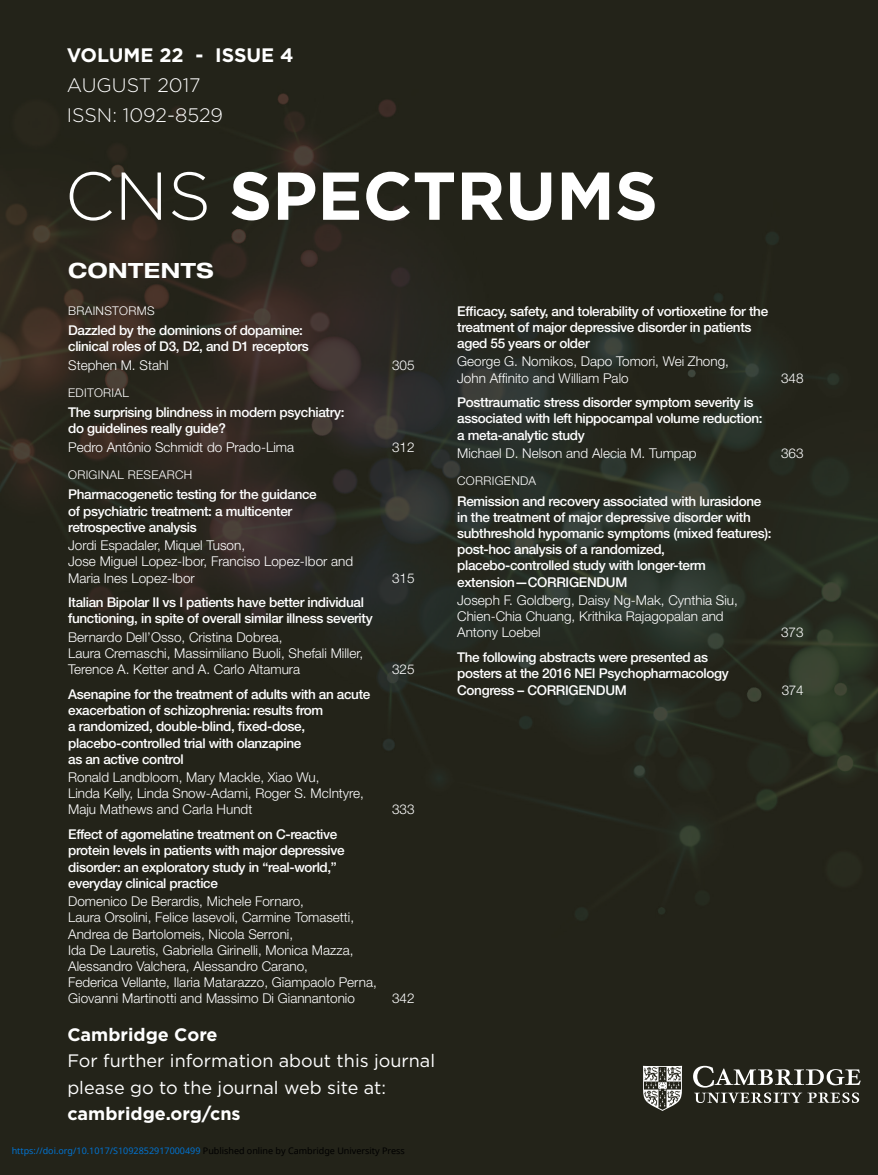
<style>
.page{position:relative;width:878px;height:1175px;background:#fff}
.page>*{position:absolute;margin:0;border:0;box-sizing:border-box;transform-origin:0 0}
.t1{font:700 67.5px "Gotham";color:#fff}
.t2{font:700 expanded 21px "Helvetica Neue";letter-spacing:.025em;color:#fff}
.t3{font:300 19.5px/30px "Gotham";color:#fff}
.t4{font:700 19.5px "Gotham";color:#fff}
.t5{font:18px/26.2px "Gotham";color:#fff}
.t6{font:700 18px "Gotham";color:#fff}
.t7{font:500 13.5px/16.2px "Helvetica Neue";letter-spacing:-.025em;color:#fff}
.t8{font:300 13.5px/16.2px "Helvetica Neue";color:#fff}
.t9{font:300 12px "Helvetica Neue";letter-spacing:.025em;color:#fff}
.t10{font:9px "Noto Sans";color:#0172cf}
.s1{font-weight:300}
.s2{color:#000}
</style>
<div class="page">
<img style="left:0;top:0;width:877px;height:1175px">
<svg style="left:693px;top:1065px;width:167px;height:38px;background:#585850"></svg>
<svg style="left:642px;top:1065px;width:40px;height:45px"></svg>
<h3 class="t4" style="left:67px;top:48px;width:228px">VOLUME 22 - ISSUE 4</h3>
<h3 class="t3" style="left:67px;top:72px;width:158px">AUGUST 2017<br>ISSN: 1092-8529</h3>
<h1 class="t1" style="left:65px;top:171px;width:594px"><span class="s1">CNS</span> SPECTRUMS</h1>
<h2 class="t2" style="left:68px;top:263px;width:147px">CONTENTS</h2>
<p class="t9" style="left:68px;top:306px;width:88px">BRAINSTORMS</p>
<p class="t7" style="left:68px;top:323px;width:242px">Dazzled by the dominions of dopamine: clinical roles of D3, D2, and D1 receptors</p>
<p class="t8" style="left:68px;top:358px;width:102px">Stephen M. Stahl</p>
<p class="t8" style="left:392px;top:358px;width:24px">305</p>
<p class="t9" style="left:68px;top:388px;width:62px">EDITORIAL</p>
<p class="t7" style="left:68px;top:405px;width:278px">The surprising blindness in modern psychiatry: do guidelines really guide?</p>
<p class="t8" style="left:68px;top:440px;width:227px">Pedro Antônio Schmidt do Prado-Lima</p>
<p class="t8" style="left:392px;top:440px;width:24px">312</p>
<p class="t9" style="left:68px;top:470px;width:125px">ORIGINAL RESEARCH</p>
<p class="t7" style="left:68px;top:487px;width:250px">Pharmacogenetic testing for the guidance of psychiatric treatment: a multicenter retrospective analysis</p>
<p class="t8" style="left:68px;top:538px;width:286px">Jordi Espadaler, Miquel Tuson,<br>Jose Miguel Lopez-Ibor, Franciso Lopez-Ibor and<br>Maria Ines Lopez-Ibor</p>
<p class="t8" style="left:392px;top:571px;width:24px">315</p>
<p class="t7" style="left:68px;top:595px;width:306px">Italian Bipolar II vs I patients have better individual functioning, in spite of overall similar illness severity</p>
<p class="t8" style="left:68px;top:630px;width:296px">Bernardo Dell’Osso, Cristina Dobrea,<br>Laura Cremaschi, Massimiliano Buoli, Shefali Miller,<br>Terence A. Ketter and A. Carlo Altamura</p>
<p class="t7" style="left:68px;top:687px;width:303px">Asenapine for the treatment of adults with an acute exacerbation of schizophrenia: results from<br>a randomized, double-blind, fixed-dose, placebo-controlled trial with olanzapine<br>as an active control</p>
<p class="t8" style="left:68px;top:770px;width:297px">Ronald Landbloom, Mary Mackle, Xiao Wu,<br>Linda Kelly, Linda Snow-Adami, Roger S. McIntyre,<br>Maju Mathews and Carla Hundt</p>
<p class="t7" style="left:68px;top:827px;width:278px">Effect of agomelatine treatment on C-reactive protein levels in patients with major depressive disorder: an exploratory study in “real-world,” everyday clinical practice</p>
<p class="t8" style="left:68px;top:894px;width:310px">Domenico De Berardis, Michele Fornaro,<br>Laura Orsolini, Felice Iasevoli, Carmine Tomasetti, Andrea de Bartolomeis, Nicola Serroni,<br>Ida De Lauretis, Gabriella Girinelli, Monica Mazza, Alessandro Valchera, Alessandro Carano,<br>Federica Vellante, Ilaria Matarazzo, Giampaolo Perna, Giovanni Martinotti and Massimo Di Giannantonio</p>
<p class="t8" style="left:392px;top:662px;width:24px">325</p>
<p class="t8" style="left:392px;top:802px;width:24px">333</p>
<p class="t8" style="left:392px;top:991px;width:24px">342</p>
<h3 class="t6" style="left:67px;top:1028px;width:152px">Cambridge Core</h3>
<h3 class="t5" style="left:67px;top:1048px;width:369px">For further information about this journal please go to the journal web site at:</h3>
<h3 class="t6" style="left:67px;top:1106px;width:175px">cambridge.org/cns</h3>
<p class="t10" style="left:12px;top:1143px;width:394px">https://doi.org/10.1017/S1092852917000499 <span class="s2">Published online by Cambridge University Press</span></p>
<p class="t7" style="left:457px;top:304px;width:312px">Efficacy, safety, and tolerability of vortioxetine for the treatment of major depressive disorder in patients aged 55 years or older</p>
<p class="t8" style="left:457px;top:355px;width:273px">George G. Nomikos, Dapo Tomori, Wei Zhong,<br>John Affinito and William Palo</p>
<p class="t8" style="left:780px;top:371px;width:24px">348</p>
<p class="t7" style="left:457px;top:395px;width:307px">Posttraumatic stress disorder symptom severity is associated with left hippocampal volume reduction: a meta-analytic study</p>
<p class="t8" style="left:457px;top:446px;width:241px">Michael D. Nelson and Alecia M. Tumpap</p>
<p class="t8" style="left:780px;top:446px;width:24px">363</p>
<p class="t9" style="left:457px;top:476px;width:80px">CORRIGENDA</p>
<p class="t7" style="left:457px;top:494px;width:316px">Remission and recovery associated with lurasidone in the treatment of major depressive disorder with subthreshold hypomanic symptoms (mixed features): post-hoc analysis of a randomized, placebo-controlled study with longer-term extension—CORRIGENDUM</p>
<p class="t8" style="left:457px;top:593px;width:282px">Joseph F. Goldberg, Daisy Ng-Mak, Cynthia Siu,<br>Chien-Chia Chuang, Krithika Rajagopalan and<br>Antony Loebel</p>
<p class="t8" style="left:780px;top:626px;width:24px">373</p>
<p class="t7" style="left:457px;top:650px;width:273px">The following abstracts were presented as posters at the 2016 NEI Psychopharmacology<br>Congress – CORRIGENDUM</p>
<p class="t8" style="left:781px;top:683px;width:23px">374</p>
</div>
